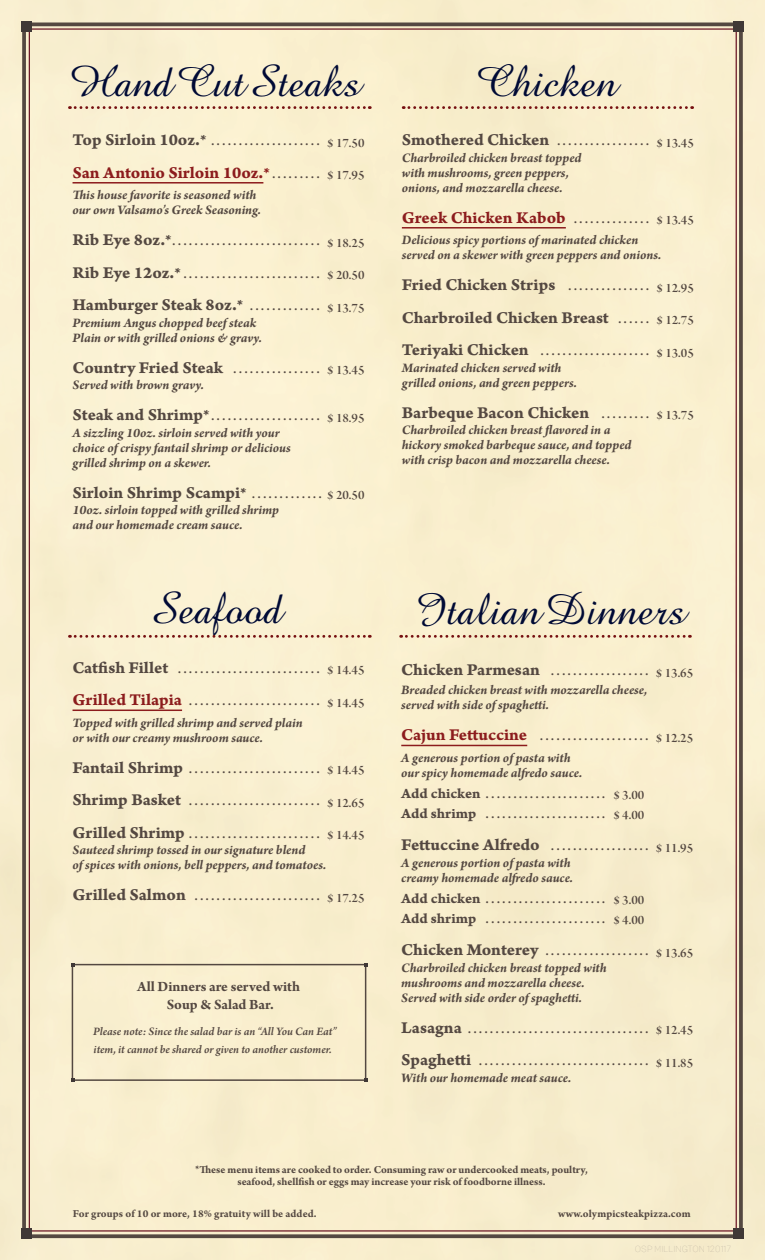
<style>
.page{position:relative;width:765px;height:1260px;background:#f9efce}
.page>*{position:absolute;margin:0;border:0;box-sizing:border-box;transform-origin:0 0}
.t1{font:45px "Amazone BT";color:#000a35}
.t2{font:17.5px/32.5px "Arno Pro Bold Caption";letter-spacing:-.005em;color:#544841}
.t3{font:17.5px "Arno Pro Bold Caption";color:#8c1c1d}
.t4{font:17.12px/32.5px "Arno Pro";color:#544841}
.t5{font:700 15px/18px "Arno Pro";letter-spacing:-.005em;color:#544841;text-align:center}
.t6{font:italic 700 13.75px/15px "Arno Pro";letter-spacing:-.005em;color:#544841}
.t7{font:italic 600 12px/18px "Arno Pro";letter-spacing:-.005em;color:#544841}
.t8{font:700 11.25px/11.2px "Arno Pro";color:#544841;text-align:center}
.s1{font-family:"Arno Pro Bold Caption";font-size:17.5px}
.s2{font-family:"Arno Pro Bold Caption";font-size:15px}
.s3{font-size:15px}
.s4{font-family:"Arno Pro";font-size:17.12px;color:#544841}
.s5{font-family:"Arno Pro";font-size:17.12px}
.s6{font-family:"Arno Pro Bold Caption";font-size:17.5px;color:#8c1c1d}
</style>
<div class="page">
<div style="left:22px;top:22px;width:721px;height:1216px;border:4px solid #544841"></div>
<div style="left:72px;top:964px;width:294px;height:117px;border:2px solid #544841"></div>
<svg style="left:71px;top:963px;width:4px;height:4px"></svg>
<svg style="left:71px;top:1078px;width:4px;height:4px"></svg>
<svg style="left:364px;top:1078px;width:4px;height:4px"></svg>
<svg style="left:364px;top:963px;width:4px;height:3px"></svg>
<hr style="left:73px;top:182px;width:190px;height:2px;background:#8c1c1d">
<hr style="left:73px;top:710px;width:109px;height:1px;background:#8c1c1d">
<hr style="left:401px;top:745px;width:126px;height:1px;background:#8c1c1d">
<hr style="left:402px;top:227px;width:164px;height:2px;background:#8c1c1d">
<svg style="left:69px;top:106px;width:301px;height:3px"></svg>
<svg style="left:69px;top:635px;width:301px;height:3px"></svg>
<svg style="left:403px;top:106px;width:290px;height:3px"></svg>
<svg style="left:401px;top:635px;width:289px;height:3px"></svg>
<div style="left:21px;top:21px;width:11px;height:11px;background:#403836"></div>
<div style="left:733px;top:21px;width:11px;height:11px;background:#403836"></div>
<div style="left:733px;top:1228px;width:11px;height:11px;background:#403836"></div>
<div style="left:21px;top:1228px;width:11px;height:11px;background:#403836"></div>
<h1 class="t1" style="left:70px;top:55px;width:292px">Hand Cut Steaks</h1>
<h1 class="t1" style="left:477px;top:55px;width:142px">Chicken</h1>
<p class="t4" style="left:73px;top:125px;width:293px"><span class="s1">Top Sirloin 10oz.</span><span class="s2">*</span> .................... <sub>$</sub><sub>17.50</sub></p>
<p class="t3" style="left:73px;top:162px;width:293px">San Antonio Sirloin 10oz.<span class="s3">*</span> <span class="s4">.........</span> <sub>$</sub> <sub>17.95</sub></p>
<p class="t6" style="left:73px;top:188px;width:190px">This house favorite is seasoned with our own Valsamo’s Greek Seasoning.</p>
<p class="t4" style="left:73px;top:225px;width:293px"><span class="s1">Rib Eye 8oz.</span><span class="s2">*</span>........................... <sub>$</sub><sub>18.25<br></sub><span class="s1">Rib Eye 12oz.</span><span class="s2">*</span>......................... <sub>$</sub><sub>20.50</sub></p>
<p class="t2" style="left:73px;top:290px;width:293px">Hamburger Steak 8oz.<span class="s3">*</span> <span class="s5">.............</span> <sub>$</sub> <sub>13.75</sub></p>
<p class="t6" style="left:73px;top:316px;width:191px">Premium Angus chopped beef steak<br>Plain or with grilled onions &amp; gravy.</p>
<p class="t2" style="left:73px;top:352px;width:293px">Country Fried Steak <span class="s5">................</span> <sub>$</sub> <sub>13.45</sub></p>
<p class="t6" style="left:73px;top:378px;width:133px">Served with brown gravy.</p>
<p class="t4" style="left:73px;top:400px;width:293px"><span class="s1">Steak and Shrimp</span><span class="s2">*</span>.................... <sub>$</sub><sub>18.95</sub></p>
<p class="t6" style="left:73px;top:426px;width:220px">A sizzling 10oz. sirloin served with your choice of crispy fantail shrimp or delicious grilled shrimp on a skewer.</p>
<p class="t2" style="left:73px;top:477px;width:293px">Sirloin Shrimp Scampi<span class="s3">*</span> <span class="s5">.............</span> <sub>$</sub> <sub>20.50</sub></p>
<p class="t6" style="left:73px;top:503px;width:208px">10oz. sirloin topped with grilled shrimp and our homemade cream sauce.</p>
<p class="t4" style="left:402px;top:125px;width:293px"><span class="s1">Smothered Chicken</span> ................. <sub>$</sub> <sub>13.45</sub></p>
<p class="t6" style="left:402px;top:151px;width:181px">Charbroiled chicken breast topped with mushrooms, green peppers, onions, and mozzarella cheese.</p>
<p class="t3" style="left:402px;top:207px;width:293px">Greek Chicken Kabob <span class="s4">..............</span> <sub>$</sub> <sub>13.45</sub></p>
<p class="t6" style="left:402px;top:233px;width:261px">Delicious spicy portions of marinated chicken served on a skewer with green peppers and onions.</p>
<p class="t2" style="left:402px;top:270px;width:293px">Fried Chicken Strips <span class="s5">...............</span> <sub>$</sub> <sub>12.95<br></sub>Charbroiled Chicken Breast <span class="s5">......</span> <sub>$</sub> <sub>12.75</sub></p>
<p class="t4" style="left:402px;top:335px;width:293px"><span class="s1">Teriyaki Chicken</span> .................... <sub>$</sub><sub>13.05</sub></p>
<p class="t6" style="left:402px;top:361px;width:176px">Marinated chicken served with grilled onions, and green peppers.</p>
<p class="t2" style="left:402px;top:397px;width:293px">Barbeque Bacon Chicken <span class="s5">.........</span> <sub>$</sub> <sub>13.75</sub></p>
<p class="t6" style="left:402px;top:423px;width:231px">Charbroiled chicken breast flavored in a hickory smoked barbeque sauce, and topped with crisp bacon and mozzarella cheese.</p>
<h1 class="t1" style="left:149px;top:583px;width:135px">Seafood</h1>
<h1 class="t1" style="left:413px;top:584px;width:274px">Italian Dinners</h1>
<p class="t4" style="left:73px;top:652px;width:293px"><span class="s1">Catfish Fillet</span> .......................... <sub>$</sub><sub>14.45<br></sub><span class="s6">Grilled Tilapia</span> ........................ <sub>$</sub><sub>14.45</sub></p>
<p class="t6" style="left:73px;top:716px;width:232px">Topped with grilled shrimp and served plain or with our creamy mushroom sauce.</p>
<p class="t4" style="left:73px;top:752px;width:293px;text-align:justify"><span class="s1">Fantail Shrimp</span> ........................ <sub>$</sub><sub>14.45<br></sub><span class="s1">Shrimp Basket</span> ........................ <sub>$</sub><sub>12.65<br></sub><span class="s1">Grilled Shrimp</span> ........................ <sub>$</sub><sub>14.45</sub></p>
<p class="t6" style="left:73px;top:843px;width:255px">Sauteed shrimp tossed in our signature blend<br>of spices with onions, bell peppers, and tomatoes.</p>
<p class="t4" style="left:73px;top:880px;width:293px"><span class="s1">Grilled Salmon</span> ....................... <sub>$</sub><sub>17.25</sub></p>
<p class="t5" style="left:137px;top:979px;width:164px">All Dinners are served with<br>Soup &amp; Salad Bar.</p>
<p class="t7" style="left:93px;top:1023px;width:246px">Please note: Since the salad bar is an “All You Can Eat” item, it cannot be shared or given to another customer.</p>
<p class="t4" style="left:401px;top:655px;width:293px"><span class="s1">Chicken Parmesan</span> .................. <sub>$</sub><sub>13.65</sub></p>
<p class="t6" style="left:401px;top:683px;width:247px">Breaded chicken breast with mozzarella cheese, served with side of spaghetti.</p>
<p class="t4" style="left:401px;top:720px;width:293px"><span class="s6">Cajun Fettuccine</span> .................... <sub>$</sub><sub>12.25</sub></p>
<p class="t6" style="left:401px;top:751px;width:182px">A generous portion of pasta with our spicy homemade alfredo sauce.</p>
<p class="t4" style="left:401px;top:784px;width:245px;line-height:20px"><span class="s2">Add chicken</span> ...................... <sub>$</sub><sub>3.00<br></sub><span class="s2">Add shrimp</span> ...................... <sub>$</sub><sub>4.00</sub></p>
<p class="t4" style="left:401px;top:830px;width:293px"><span class="s1">Fettuccine Alfredo</span> .................. <sub>$</sub><sub>11.95</sub></p>
<p class="t6" style="left:401px;top:856px;width:173px">A generous portion of pasta with creamy homemade alfredo sauce.</p>
<p class="t4" style="left:401px;top:889px;width:245px;line-height:20px"><span class="s2">Add chicken</span> ...................... <sub>$</sub><sub>3.00<br></sub><span class="s2">Add shrimp</span> ...................... <sub>$</sub><sub>4.00</sub></p>
<p class="t4" style="left:401px;top:935px;width:293px"><span class="s1">Chicken Monterey</span> ................... <sub>$</sub><sub>13.65</sub></p>
<p class="t6" style="left:401px;top:961px;width:207px">Charbroiled chicken breast topped with mushrooms and mozzarella cheese.<br>Served with side order of spaghetti.</p>
<p class="t4" style="left:401px;top:1012px;width:293px"><span class="s1">Lasagna</span> ................................. <sub>$</sub><sub>12.45<br></sub><span class="s1">Spaghetti</span> ............................... <sub>$</sub><sub>11.85</sub></p>
<p class="t6" style="left:401px;top:1071px;width:171px">With our homemade meat sauce.</p>
<p class="t8" style="left:195px;top:1165px;width:394px">*These menu items are cooked to order. Consuming raw or undercooked meats, poultry, seafood, shellfish or eggs may increase your risk of foodborne illness.</p>
<p class="t8" style="left:73px;top:1208px;width:245px">For groups of 10 or more, 18% gratuity will be added.</p>
<p class="t8" style="left:558px;top:1208px;width:134px">www.olympicsteakpizza.com</p>
</div>
